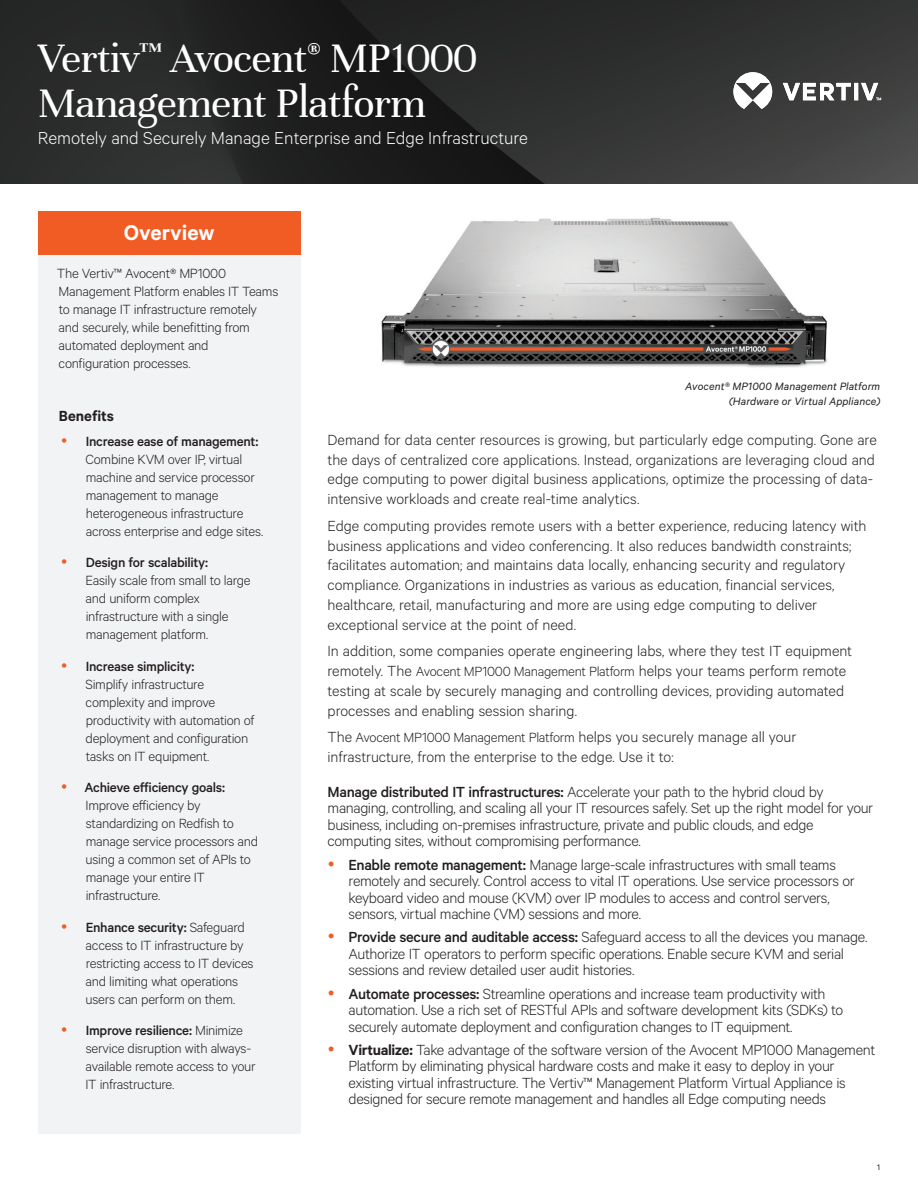
<style>
.page{position:relative;width:918px;height:1188px;background:#fff}
.page>*{position:absolute;margin:0;border:0;box-sizing:border-box;transform-origin:0 0}
.t1{font:45px/45px "Unna";letter-spacing:-.02em;color:#fff}
.t2{font:600 24px "Calibre";color:#fff}
.t3{font:300 19.5px "Calibre";color:#fff}
.t4{font:300 16.5px/16.5px "Calibre";letter-spacing:-.015em;color:#231f20}
.t5{font:600 16.5px "Calibre";color:#231f20}
.t6{font:300 15px/18px "Calibre";letter-spacing:-.02em;color:#231f20}
.t7{font:500 15px "Calibre";letter-spacing:-.02em;color:#231f20}
.t8{font:italic 12px/14.4px "Calibre";letter-spacing:.01em;color:#231f20;text-align:right}
.t9{font:9px "Calibre";color:#231f20}
.s1{font-weight:500}
.s2{font-size:15px}
.s3{font-weight:600}
</style>
<div class="page">
<img style="left:0;top:0;width:918px;height:183px">
<svg style="left:733px;top:72px;width:148px;height:37px"></svg>
<div style="left:38px;top:254px;width:263px;height:880px;background:#f2f3f4"></div>
<div style="left:38px;top:211px;width:263px;height:43px;background:#f15b24"></div>
<img style="left:381px;top:217px;width:447px;height:151px">
<h1 class="t1" style="left:38px;top:36px;width:441px">Vertiv<sup>™</sup> Avocent<sup>®</sup> MP1000<br>Management Platform</h1>
<p class="t3" style="left:38px;top:127px;width:492px">Remotely and Securely Manage Enterprise and Edge Infrastructure</p>
<h2 class="t2" style="left:124px;top:219px;width:92px">Overview</h2>
<p class="t6" style="left:57px;top:263px;width:223px">The Vertiv™ Avocent® MP1000<br>Management Platform enables IT Teams to manage IT infrastructure remotely and securely, while benefitting from automated deployment and configuration processes.</p>
<p class="t5" style="left:59px;top:406px;width:57px">Benefits</p>
<p class="t7" style="left:86px;top:432px;width:174px">Increase ease of management:</p>
<p class="t6" style="left:85px;top:449px;width:179px">Combine KVM over IP, virtual machine and service processor management to manage heterogeneous infrastructure across enterprise and edge sites.</p>
<p class="t7" style="left:86px;top:554px;width:124px">Design for scalability:</p>
<p class="t6" style="left:86px;top:571px;width:167px">Easily scale from small to large and uniform complex infrastructure with a single management platform.</p>
<p class="t7" style="left:86px;top:657px;width:110px">Increase simplicity:</p>
<p class="t6" style="left:86px;top:674px;width:170px">Simplify infrastructure complexity and improve productivity with automation of deployment and configuration tasks on IT equipment.</p>
<p class="t7" style="left:85px;top:779px;width:142px">Achieve efficiency goals:</p>
<p class="t6" style="left:86px;top:796px;width:174px">Improve efficiency by standardizing on Redfish to manage service processors and using a common set of APIs to manage your entire IT infrastructure.</p>
<p class="t6" style="left:86px;top:917px;width:170px"><span class="s1">Enhance security:</span> Safeguard access to IT infrastructure by restricting access to IT devices and limiting what operations users can perform on them.</p>
<p class="t6" style="left:86px;top:1021px;width:172px"><span class="s1">Improve resilience:</span> Minimize service disruption with always&shy;available remote access to your<br>IT infrastructure.</p>
<p class="t8" style="left:685px;top:379px;width:196px">Avocent® MP1000 Management Platform (Hardware or Virtual Appliance)</p>
<p class="t4" style="left:328px;top:429px;width:551px;line-height:19.8px">Demand for data center resources is growing, but particularly edge computing. Gone are the days of centralized core applications. Instead, organizations are leveraging cloud and edge computing to power digital business applications, optimize the processing of data&shy;intensive workloads and create real-time analytics.</p>
<p class="t4" style="left:328px;top:515px;width:540px;line-height:19.8px">Edge computing provides remote users with a better experience, reducing latency with business applications and video conferencing. It also reduces bandwidth constraints; facilitates automation; and maintains data locally, enhancing security and regulatory compliance. Organizations in industries as various as education, financial services, healthcare, retail, manufacturing and more are using edge computing to deliver exceptional service at the point of need.</p>
<p class="t4" style="left:328px;top:641px;width:526px;line-height:19.8px">In addition, some companies operate engineering labs, where they test IT equipment remotely. The <span class="s2">Avocent MP1000 Management Platform</span> helps your teams perform remote testing at scale by securely managing and controlling devices, providing automated processes and enabling session sharing.</p>
<p class="t4" style="left:328px;top:727px;width:470px;line-height:19.8px">The <span class="s2">Avocent MP1000 Management Platform</span> helps you securely manage all your infrastructure, from the enterprise to the edge. Use it to:</p>
<p class="t4" style="left:328px;top:783px;width:547px"><span class="s1">Manage distributed IT infrastructures:</span> Accelerate your path to the hybrid cloud by managing, controlling, and scaling all your IT resources safely. Set up the right model for your business, including on-premises infrastructure, private and public clouds, and edge computing sites, without compromising performance.</p>
<p class="t4" style="left:349px;top:856px;width:508px"><span class="s1">Enable remote management:</span> Manage large-scale infrastructures with small teams remotely and securely. Control access to vital IT operations. Use service processors or keyboard video and mouse (KVM) over IP modules to access and control servers, sensors, virtual machine (VM) sessions and more.</p>
<p class="t4" style="left:349px;top:928px;width:520px"><span class="s1">Provide secure and auditable access:</span> Safeguard access to all the devices you manage.<br>Authorize IT operators to perform specific operations. Enable secure KVM and serial sessions and review detailed user audit histories.</p>
<p class="t4" style="left:349px;top:985px;width:496px"><span class="s1">Automate processes:</span> Streamline operations and increase team productivity with automation. Use a rich set of RESTful APIs and software development kits (SDKs) to securely automate deployment and configuration changes to IT equipment.</p>
<p class="t4" style="left:349px;top:1041px;width:528px"><span class="s3">Virtualize:</span> Take advantage of the software version of the Avocent MP1000 Management Platform by eliminating physical hardware costs and make it easy to deploy in your existing virtual infrastructure. The Vertiv™ Management Platform Virtual Appliance is designed for secure remote management and handles all Edge computing needs</p>
<p class="t9" style="left:877px;top:1162px;width:4px">1</p>
</div>
